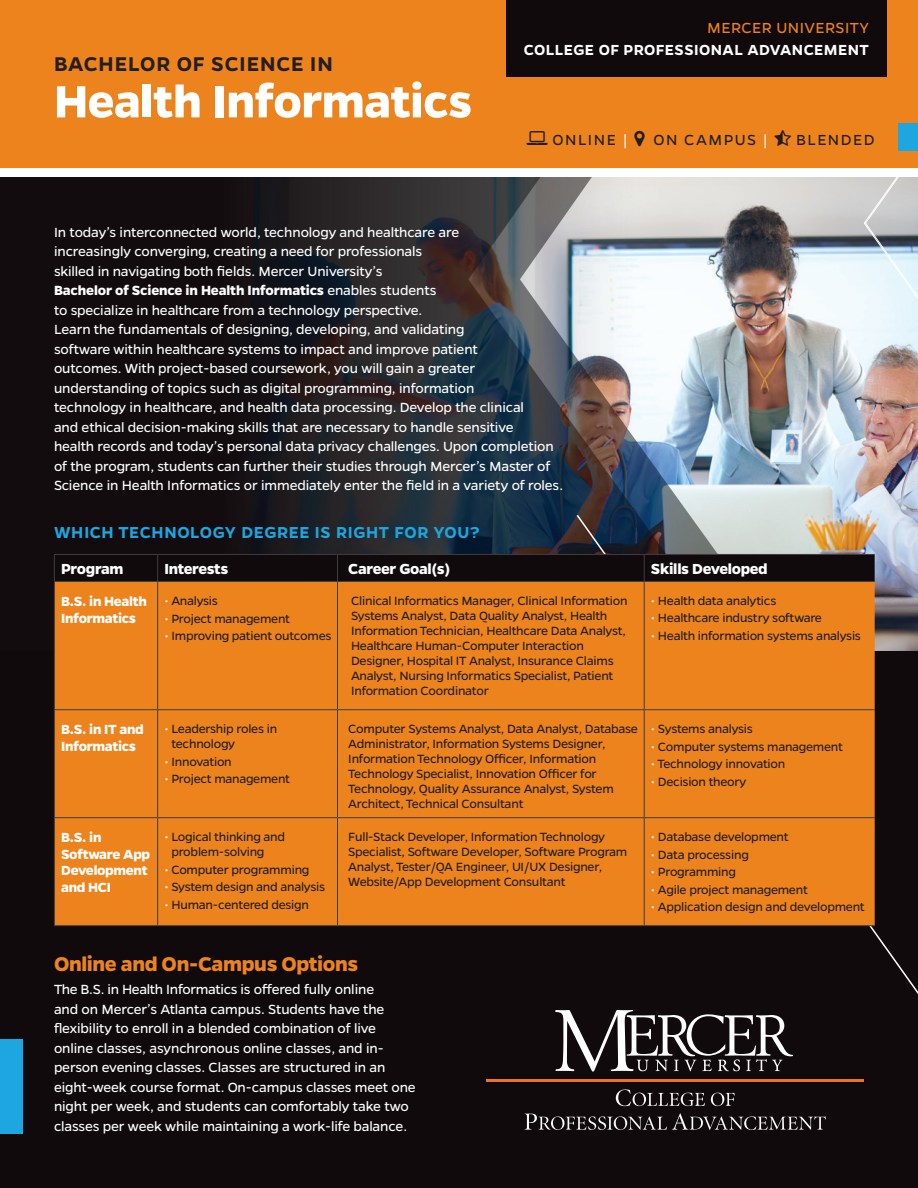
<style>
.page{position:relative;width:918px;height:1188px;background:#fff}
.page>*{position:absolute;margin:0;border:0;box-sizing:border-box;transform-origin:0 0}
.t1{font:700 51px "Gentona";letter-spacing:-.01em;color:#fff}
.t2{font:700 22.5px "Gentona";letter-spacing:-.02em;color:#ed831d}
.t3{font:600 22.5px "Gentona";letter-spacing:.035em;color:#231f20}
.t4{font:600 18px "Gentona";letter-spacing:.035em;color:#1da6df}
.t5{font:700 16.5px "Gentona";letter-spacing:-.02em;color:#fff}
.t6{font:600 16.5px "Gentona";letter-spacing:.025em;color:#fff}
.t7{font:16.5px "Gentona";letter-spacing:.09em;color:#231f20}
.t8{font:16.5px "Gentona";letter-spacing:.025em;color:#ed831d}
.t9{font:15px/19.5px "Gentona";letter-spacing:-.01em;color:#fff}
.t10{font:700 15px/16.5px "Gentona";letter-spacing:-.02em;color:#fff}
.t11{font:13.5px/15px "Gentona";letter-spacing:-.02em;color:#231f20}
.s1{color:#fff}
.s2{font-weight:700}
</style>
<div class="page">
<img style="left:0;top:177px;width:888px;height:474px">
<div style="left:0;top:651px;width:918px;height:537px;background:#110a0c"></div>
<svg style="left:864px;top:167px;width:54px;height:214px;background:#ced2d4"></svg>
<div style="left:0;top:0;width:918px;height:167px;background:#ed831d"></div>
<div style="left:0;top:1040px;width:23px;height:94px;background:#1da6df"></div>
<div style="left:899px;top:123px;width:19px;height:28px;background:#1da6df"></div>
<div style="left:506px;top:0;width:381px;height:77px;background:#110a0c"></div>
<svg style="left:575px;top:513px;width:343px;height:594px"></svg>
<div style="left:55px;top:582px;width:820px;height:343px;background:#ed831d"></div>
<div style="left:54px;top:554px;width:821px;height:27px;background:#110a0c"></div>
<hr style="left:54px;top:581px;width:104px;height:1px;background:#3e3e3f">
<hr style="left:158px;top:581px;width:180px;height:1px;background:#3e3e3f">
<hr style="left:338px;top:581px;width:306px;height:1px;background:#3e3e3f">
<hr style="left:644px;top:581px;width:231px;height:1px;background:#3e3e3f">
<hr style="left:157px;top:582px;width:1px;height:127px;background:#3e3e3f">
<hr style="left:337px;top:582px;width:1px;height:127px;background:#3e3e3f">
<hr style="left:644px;top:582px;width:1px;height:127px;background:#3e3e3f">
<hr style="left:54px;top:709px;width:104px;height:1px;background:#3e3e3f">
<hr style="left:158px;top:709px;width:180px;height:1px;background:#3e3e3f">
<hr style="left:157px;top:710px;width:1px;height:107px;background:#3e3e3f">
<hr style="left:338px;top:709px;width:306px;height:1px;background:#3e3e3f">
<hr style="left:337px;top:710px;width:1px;height:107px;background:#3e3e3f">
<hr style="left:644px;top:709px;width:231px;height:1px;background:#3e3e3f">
<hr style="left:644px;top:710px;width:1px;height:107px;background:#3e3e3f">
<hr style="left:157px;top:818px;width:1px;height:107px;background:#3e3e3f">
<hr style="left:337px;top:818px;width:1px;height:107px;background:#3e3e3f">
<hr style="left:644px;top:818px;width:1px;height:107px;background:#3e3e3f">
<hr style="left:54px;top:925px;width:104px;height:1px;background:#3e3e3f">
<hr style="left:158px;top:925px;width:180px;height:1px;background:#3e3e3f">
<hr style="left:338px;top:925px;width:306px;height:1px;background:#3e3e3f">
<hr style="left:644px;top:925px;width:231px;height:1px;background:#3e3e3f">
<hr style="left:54px;top:582px;width:1px;height:127px;background:#3e3e3f">
<hr style="left:54px;top:710px;width:1px;height:107px;background:#3e3e3f">
<hr style="left:54px;top:817px;width:104px;height:1px;background:#3e3e3f">
<hr style="left:54px;top:818px;width:1px;height:107px;background:#3e3e3f">
<hr style="left:158px;top:817px;width:180px;height:1px;background:#3e3e3f">
<hr style="left:338px;top:817px;width:306px;height:1px;background:#3e3e3f">
<hr style="left:644px;top:817px;width:231px;height:1px;background:#3e3e3f">
<svg style="left:525px;top:1113px;width:301px;height:17px"></svg>
<svg style="left:616px;top:1089px;width:119px;height:17px"></svg>
<hr style="left:486px;top:1079px;width:378px;height:3px;background:#eb741f">
<svg style="left:555px;top:1010px;width:238px;height:62px"></svg>
<h2 class="t3" style="left:54px;top:51px;width:280px">BACHELOR OF SCIENCE IN</h2>
<h1 class="t1" style="left:54px;top:72px;width:420px">Health Informatics</h1>
<p class="t8" style="left:707px;top:19px;width:163px">MERCER UNIVERSITY</p>
<p class="t6" style="left:524px;top:41px;width:347px">COLLEGE OF PROFESSIONAL ADVANCEMENT</p>
<p class="t7" style="left:553px;top:130px;width:77px">ONLINE <span class="s1">|</span></p>
<p class="t7" style="left:654px;top:130px;width:116px">ON CAMPUS <span class="s1">|</span></p>
<p class="t7" style="left:796px;top:130px;width:80px">BLENDED</p>
<p class="t9" style="left:54px;top:222px;width:511px">In today’s interconnected world, technology and healthcare are<br>increasingly converging, creating a need for professionals<br>skilled in navigating both fields. Mercer University’s<br><span class="s2">Bachelor of Science in Health Informatics</span> enables students<br>to specialize in healthcare from a technology perspective.<br>Learn the fundamentals of designing, developing, and validating<br>software within healthcare systems to impact and improve patient<br>outcomes. With project-based coursework, you will gain a greater understanding of topics such as digital programming, information<br>technology in healthcare, and health data processing. Develop the clinical<br>and ethical decision-making skills that are necessary to handle sensitive<br>health records and today’s personal data privacy challenges. Upon completion of the program, students can further their studies through Mercer’s Master of Science in Health Informatics or immediately enter the field in a variety of roles.</p>
<p class="t4" style="left:54px;top:522px;width:427px">WHICH TECHNOLOGY DEGREE IS RIGHT FOR YOU?</p>
<p class="t5" style="left:61px;top:559px;width:64px">Program</p>
<p class="t5" style="left:164px;top:559px;width:65px">Interests</p>
<p class="t5" style="left:348px;top:559px;width:103px">Career Goal(s)</p>
<p class="t5" style="left:651px;top:559px;width:118px">Skills Developed</p>
<p class="t10" style="left:61px;top:593px;width:87px">B.S. in Health<br>Informatics</p>
<p class="t11" style="left:164px;top:593px;width:55px"><span class="s1">•</span> Analysis</p>
<p class="t11" style="left:351px;top:593px;width:278px">Clinical Informatics Manager, Clinical Information Systems Analyst, Data Quality Analyst, Health Information Technician, Healthcare Data Analyst, Healthcare Human-Computer Interaction Designer, Hospital IT Analyst, Insurance Claims Analyst, Nursing Informatics Specialist, Patient Information Coordinator</p>
<p class="t11" style="left:651px;top:593px;width:127px"><span class="s1">•</span> Health data analytics</p>
<p class="t11" style="left:651px;top:611px;width:173px"><span class="s1">•</span> Healthcare industry software</p>
<p class="t11" style="left:651px;top:628px;width:211px"><span class="s1">•</span> Health information systems analysis</p>
<p class="t11" style="left:164px;top:611px;width:127px"><span class="s1">•</span> Project management</p>
<p class="t11" style="left:164px;top:628px;width:169px"><span class="s1">•</span> Improving patient outcomes</p>
<p class="t10" style="left:61px;top:721px;width:84px">B.S. in IT and<br>Informatics</p>
<p class="t11" style="left:171px;top:722px;width:107px;text-indent:-7px"><span class="s1">•</span> Leadership roles in technology</p>
<p class="t11" style="left:164px;top:754px;width:69px"><span class="s1">•</span> Innovation</p>
<p class="t11" style="left:164px;top:771px;width:127px"><span class="s1">•</span> Project management</p>
<p class="t10" style="left:61px;top:829px;width:91px">B.S. in<br>Software App<br>Development and HCI</p>
<p class="t11" style="left:171px;top:830px;width:115px;text-indent:-7px"><span class="s1">•</span> Logical thinking and problem-solving</p>
<p class="t11" style="left:164px;top:862px;width:146px"><span class="s1">•</span> Computer programming</p>
<p class="t11" style="left:164px;top:879px;width:162px"><span class="s1">•</span> System design and analysis</p>
<p class="t11" style="left:164px;top:897px;width:146px"><span class="s1">•</span> Human-centered design</p>
<p class="t11" style="left:348px;top:722px;width:291px">Computer Systems Analyst, Data Analyst, Database Administrator, Information Systems Designer, Information Technology Officer, Information Technology Specialist, Innovation Officer for Technology, Quality Assurance Analyst, System Architect, Technical Consultant</p>
<p class="t11" style="left:651px;top:722px;width:103px"><span class="s1">•</span> Systems analysis</p>
<p class="t11" style="left:651px;top:739px;width:194px"><span class="s1">•</span> Computer systems management</p>
<p class="t11" style="left:651px;top:756px;width:136px"><span class="s1">•</span> Technology innovation</p>
<p class="t11" style="left:651px;top:774px;width:97px"><span class="s1">•</span> Decision theory</p>
<p class="t11" style="left:348px;top:830px;width:281px">Full-Stack Developer, Information Technology Specialist, Software Developer, Software Program Analyst, Tester/QA Engineer, UI/UX Designer, Website/App Development Consultant</p>
<p class="t11" style="left:651px;top:830px;width:139px"><span class="s1">•</span> Database development</p>
<p class="t11" style="left:651px;top:847px;width:99px"><span class="s1">•</span> Data processing</p>
<p class="t11" style="left:651px;top:864px;width:86px"><span class="s1">•</span> Programming</p>
<p class="t11" style="left:651px;top:882px;width:158px"><span class="s1">•</span> Agile project management</p>
<p class="t11" style="left:651px;top:899px;width:215px"><span class="s1">•</span> Application design and development</p>
<h2 class="t2" style="left:54px;top:951px;width:306px">Online and On-Campus Options</h2>
<p class="t9" style="left:54px;top:980px;width:363px">The B.S. in Health Informatics is offered fully online<br>and on Mercer’s Atlanta campus. Students have the flexibility to enroll in a blended combination of live online classes, asynchronous online classes, and in&shy;person evening classes. Classes are structured in an eight-week course format. On-campus classes meet one night per week, and students can comfortably take two classes per week while maintaining a work-life balance.</p>
</div>
